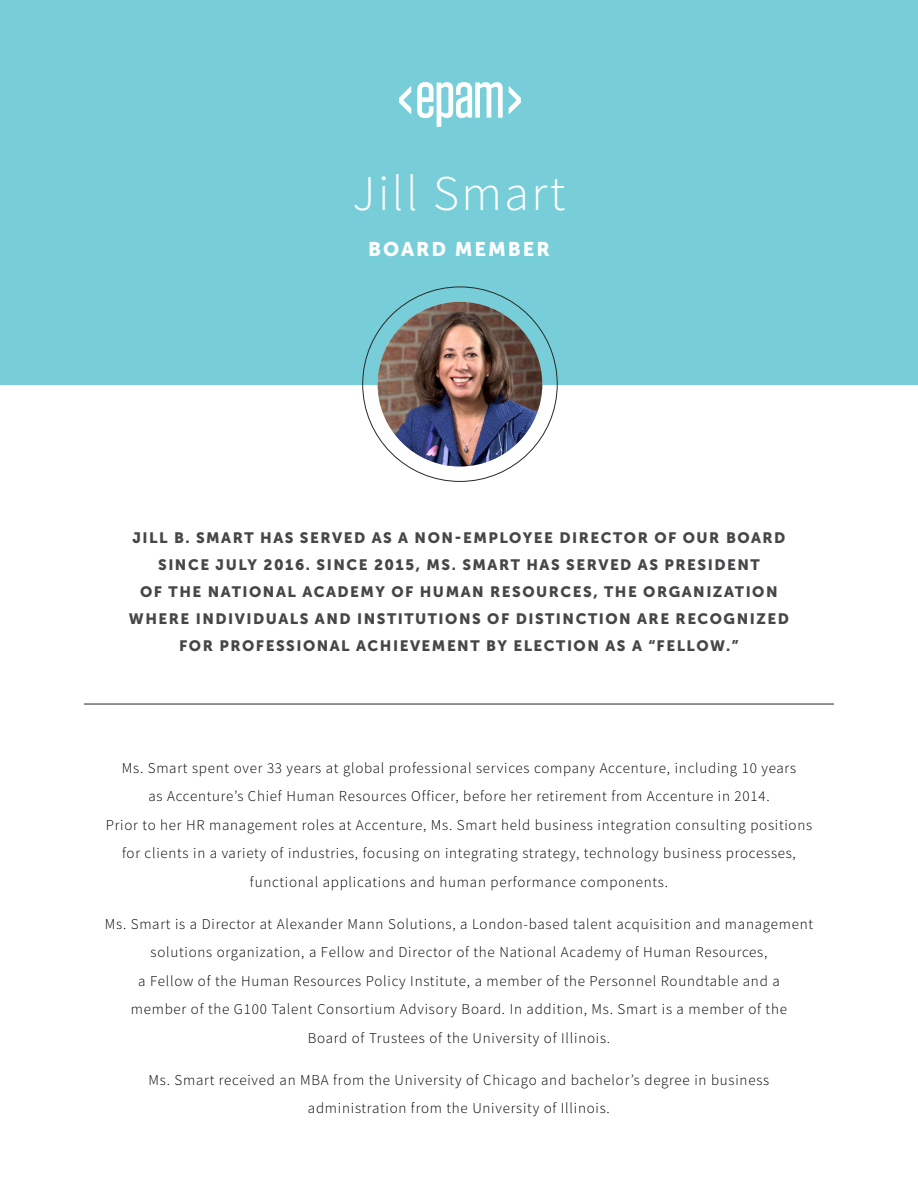
<style>
.page{position:relative;width:918px;height:1188px;background:#fff}
.page>*{position:absolute;margin:0;border:0;box-sizing:border-box;transform-origin:0 0}
.t1{font:300 49.95px "Source Sans Pro";letter-spacing:.05em;color:#fff}
.t2{font:19.8px "Museo Sans 900";letter-spacing:.1em;color:#fff}
.t3{font:300 15px/28.5px "Source Sans Pro";letter-spacing:.05em;color:#000;text-align:center}
.t4{font:15px/27px "Museo Sans 900";letter-spacing:.1em;color:#464547;text-align:center}
</style>
<div class="page">
<div style="left:0;top:0;width:918px;height:384px;background:#77ced8"></div>
<img style="left:378px;top:302px;width:164px;height:165px;border-radius:82px">
<svg style="left:417px;top:82px;width:86px;height:45px"></svg>
<svg style="left:399px;top:86px;width:12px;height:28px"></svg>
<svg style="left:509px;top:86px;width:12px;height:28px"></svg>
<hr style="left:84px;top:704px;width:750px;height:1px;background:#292829">
<h1 class="t1" style="left:352px;top:162px;width:215px">Jill Smart</h1>
<h2 class="t2" style="left:368px;top:238px;width:183px">BOARD MEMBER</h2>
<p class="t4" style="left:129px;top:525px;width:662px">JILL B. SMART HAS SERVED AS A NON-EMPLOYEE DIRECTOR OF OUR BOARD SINCE JULY 2016. SINCE 2015, MS. SMART HAS SERVED AS PRESIDENT<br>OF THE NATIONAL ACADEMY OF HUMAN RESOURCES, THE ORGANIZATION WHERE INDIVIDUALS AND INSTITUTIONS OF DISTINCTION ARE RECOGNIZED FOR PROFESSIONAL ACHIEVEMENT BY ELECTION AS A “FELLOW.”</p>
<p class="t3" style="left:106px;top:754px;width:708px">Ms. Smart spent over 33 years at global professional services company Accenture, including 10 years<br>as Accenture’s Chief Human Resources Officer, before her retirement from Accenture in 2014.<br>Prior to her HR management roles at Accenture, Ms. Smart held business integration consulting positions for clients in a variety of industries, focusing on integrating strategy, technology business processes, functional applications and human performance components.</p>
<p class="t3" style="left:105px;top:910px;width:710px">Ms. Smart is a Director at Alexander Mann Solutions, a London-based talent acquisition and management solutions organization, a Fellow and Director of the National Academy of Human Resources,<br>a Fellow of the Human Resources Policy Institute, a member of the Personnel Roundtable and a<br>member of the G100 Talent Consortium Advisory Board. In addition, Ms. Smart is a member of the<br>Board of Trustees of the University of Illinois.</p>
<p class="t3" style="left:149px;top:1066px;width:622px">Ms. Smart received an MBA from the University of Chicago and bachelor’s degree in business administration from the University of Illinois.</p>
</div>
